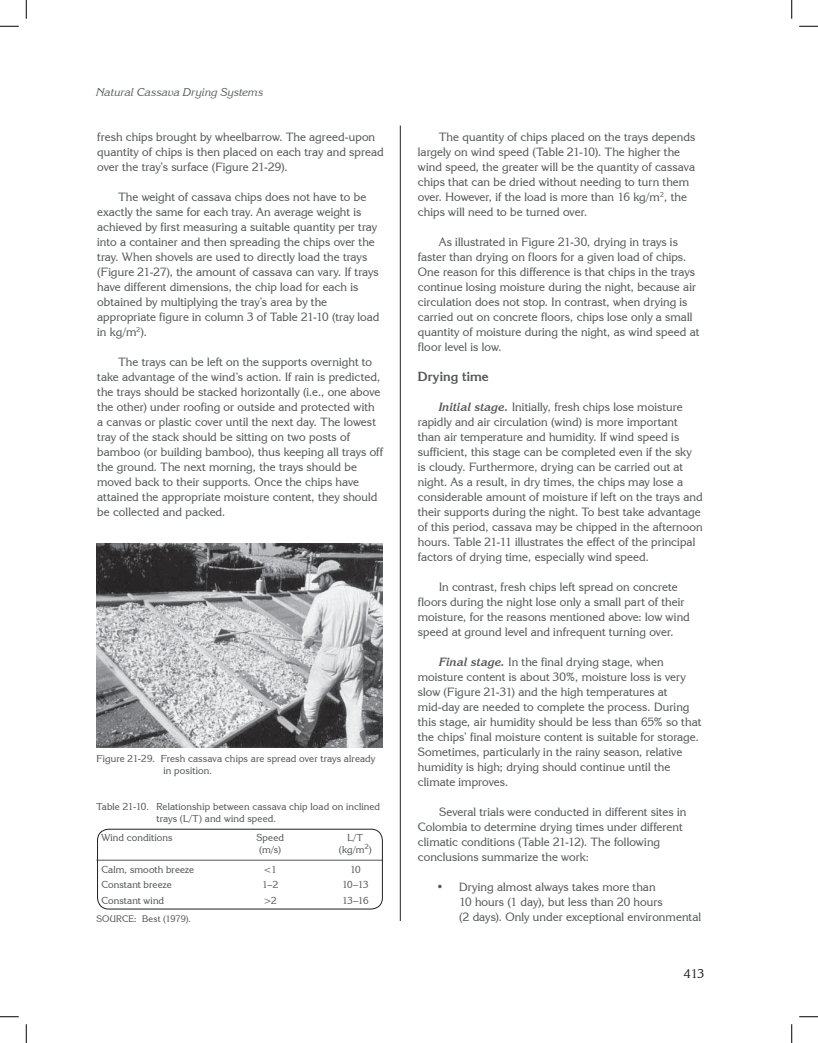
<style>
.page{position:relative;width:818px;height:1043px;background:#fff}
.page>*{position:absolute;margin:0;border:0;box-sizing:border-box;transform-origin:0 0}
.t1{font:700 13.12px "Korinna IT Cby BT";letter-spacing:.01em;color:#545557}
.t2{font:12.5px "Korinna IT Cby BT";color:#231f20}
.t3{font:11.88px/15px "Korinna IT Cby BT";letter-spacing:.01em;color:#545557}
.t4{font:italic 11.25px "Korinna IT Cby BT";letter-spacing:.015em;color:#545557}
.t5{font:10px/12px "Korinna IT Cby BT";letter-spacing:.015em;color:#545557}
.t6{font:9.38px "Korinna IT Cby BT";letter-spacing:.015em;color:#545557}
.s1{font-weight:700;font-style:italic}
</style>
<div class="page">
<hr style="left:96px;top:860px;width:286px;height:1px;background:#545557">
<div style="left:97px;top:829px;width:285px;height:80px;border:1px solid #231f20;border-radius:11px"></div>
<img style="left:97px;top:544px;width:285px;height:203px">
<hr style="left:400px;top:125px;width:1px;height:796px;background:#231f20">
<svg style="left:0;top:25px;width:19px;height:2px"></svg>
<svg style="left:799px;top:25px;width:19px;height:2px"></svg>
<svg style="left:0;top:1016px;width:19px;height:1px"></svg>
<svg style="left:799px;top:1016px;width:19px;height:1px"></svg>
<svg style="left:25px;top:0;width:2px;height:19px"></svg>
<svg style="left:25px;top:1024px;width:2px;height:18px"></svg>
<svg style="left:791px;top:0;width:1px;height:19px"></svg>
<svg style="left:791px;top:1024px;width:1px;height:18px"></svg>
<p class="t4" style="left:96px;top:88px;width:168px">Natural Cassava Drying Systems</p>
<p class="t3" style="left:97px;top:130px;width:288px">fresh chips brought by wheelbarrow. The agreed-upon quantity of chips is then placed on each tray and spread over the tray’s surface (Figure 21-29).</p>
<p class="t3" style="left:97px;top:190px;width:284px;text-indent:21px">The weight of cassava chips does not have to be exactly the same for each tray. An average weight is achieved by first measuring a suitable quantity per tray into a container and then spreading the chips over the tray. When shovels are used to directly load the trays (Figure 21-27), the amount of cassava can vary. If trays have different dimensions, the chip load for each is obtained by multiplying the tray’s area by the appropriate figure in column 3 of Table 21-10 (tray load in kg/m<sup>2</sup>).</p>
<p class="t3" style="left:97px;top:355px;width:287px;text-indent:21px">The trays can be left on the supports overnight to take advantage of the wind’s action. If rain is predicted, the trays should be stacked horizontally (i.e., one above the other) under roofing or outside and protected with a canvas or plastic cover until the next day. The lowest tray of the stack should be sitting on two posts of bamboo (or building bamboo), thus keeping all trays off the ground. The next morning, the trays should be moved back to their supports. Once the chips have attained the appropriate moisture content, they should be collected and packed.</p>
<p class="t5" style="left:163px;top:753px;width:213px;text-indent:-67px">Figure 21-29. Fresh cassava chips are spread over trays already in position.</p>
<p class="t5" style="left:156px;top:801px;width:225px;text-indent:-60px">Table 21-10. Relationship between cassava chip load on inclined trays (L/T) and wind speed.</p>
<p class="t5" style="left:101px;top:832px;width:72px">Wind conditions</p>
<p class="t5" style="left:256px;top:832px;width:29px">Speed</p>
<p class="t5" style="left:347px;top:832px;width:17px">L/T</p>
<p class="t5" style="left:259px;top:844px;width:23px">(m/s)</p>
<p class="t5" style="left:339px;top:844px;width:34px">(kg/m<sup>2</sup>)</p>
<p class="t5" style="left:101px;top:863px;width:94px">Calm, smooth breeze</p>
<p class="t5" style="left:264px;top:863px;width:15px">&lt;1</p>
<p class="t5" style="left:350px;top:863px;width:12px">10</p>
<p class="t5" style="left:101px;top:879px;width:72px">Constant breeze</p>
<p class="t5" style="left:262px;top:879px;width:18px">1–2</p>
<p class="t5" style="left:342px;top:879px;width:28px">10–13</p>
<p class="t5" style="left:101px;top:894px;width:64px">Constant wind</p>
<p class="t5" style="left:263px;top:894px;width:15px">&gt;2</p>
<p class="t5" style="left:342px;top:894px;width:28px">13–16</p>
<p class="t6" style="left:96px;top:914px;width:96px">SOURCE: Best (1979).</p>
<p class="t3" style="left:418px;top:130px;width:279px;text-indent:21px">The quantity of chips placed on the trays depends largely on wind speed (Table 21-10). The higher the wind speed, the greater will be the quantity of cassava chips that can be dried without needing to turn them over. However, if the load is more than 16 kg/m<sup>2</sup>, the chips will need to be turned over.</p>
<p class="t3" style="left:418px;top:235px;width:283px;text-indent:21px">As illustrated in Figure 21-30, drying in trays is faster than drying on floors for a given load of chips.<br>One reason for this difference is that chips in the trays continue losing moisture during the night, because air circulation does not stop. In contrast, when drying is carried out on concrete floors, chips lose only a small quantity of moisture during the night, as wind speed at floor level is low.</p>
<p class="t1" style="left:418px;top:370px;width:72px">Drying time</p>
<p class="t3" style="left:418px;top:400px;width:286px;text-indent:21px"><span class="s1">Initial stage.</span> Initially, fresh chips lose moisture rapidly and air circulation (wind) is more important than air temperature and humidity. If wind speed is sufficient, this stage can be completed even if the sky is cloudy. Furthermore, drying can be carried out at night. As a result, in dry times, the chips may lose a considerable amount of moisture if left on the trays and their supports during the night. To best take advantage of this period, cassava may be chipped in the afternoon hours. Table 21-11 illustrates the effect of the principal factors of drying time, especially wind speed.</p>
<p class="t3" style="left:418px;top:580px;width:273px;text-indent:21px">In contrast, fresh chips left spread on concrete floors during the night lose only a small part of their moisture, for the reasons mentioned above: low wind speed at ground level and infrequent turning over.</p>
<p class="t3" style="left:418px;top:655px;width:285px;text-indent:21px"><span class="s1">Final stage.</span> In the final drying stage, when moisture content is about 30%, moisture loss is very slow (Figure 21-31) and the high temperatures at mid-day are needed to complete the process. During this stage, air humidity should be less than 65% so that the chips’ final moisture content is suitable for storage.<br>Sometimes, particularly in the rainy season, relative humidity is high; drying should continue until the climate improves.</p>
<p class="t3" style="left:418px;top:805px;width:270px;text-indent:21px">Several trials were conducted in different sites in Colombia to determine drying times under different climatic conditions (Table 21-12). The following conclusions summarize the work:</p>
<p class="t3" style="left:459px;top:879px;width:243px;text-indent:-23px">• Drying almost always takes more than<br>10 hours (1 day), but less than 20 hours<br>(2 days). Only under exceptional environmental</p>
<p class="t2" style="left:683px;top:968px;width:22px">413</p>
</div>
